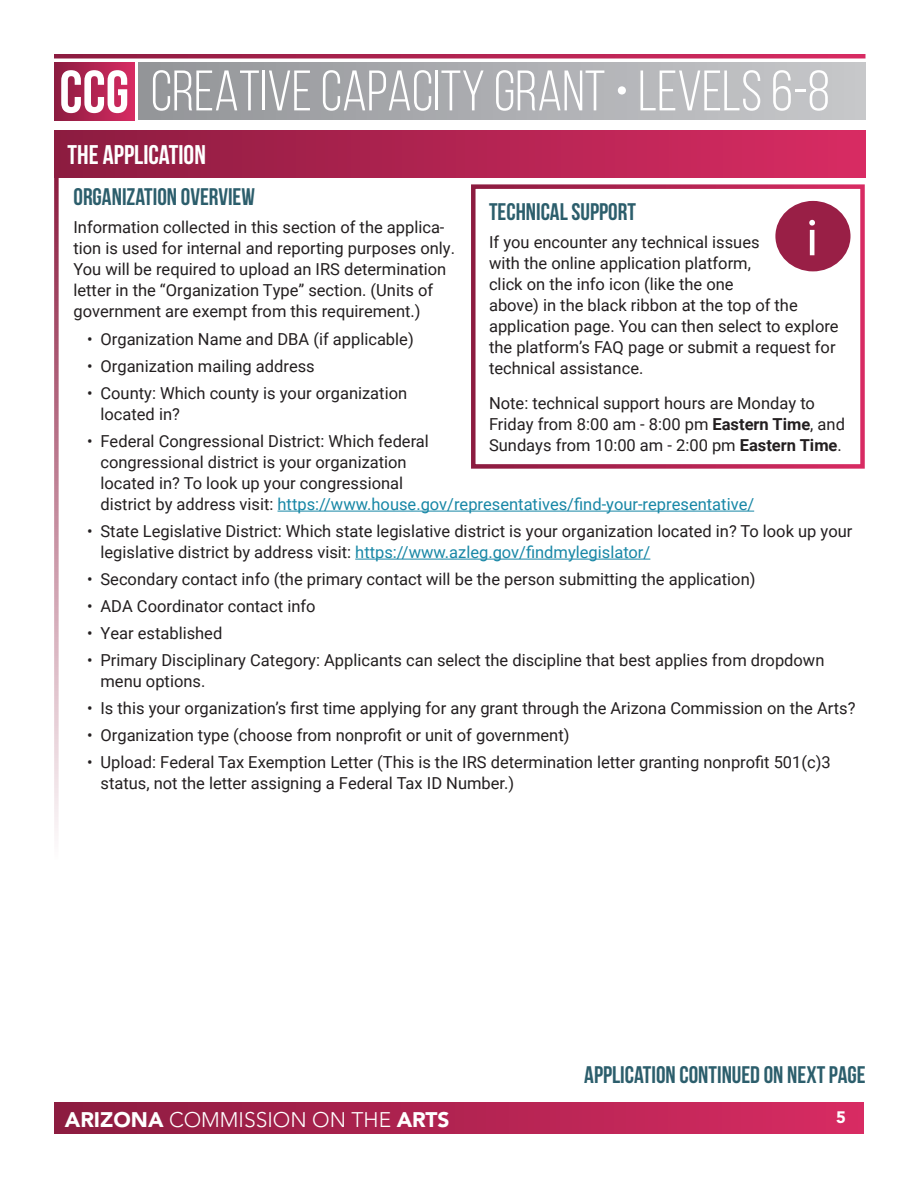
<style>
.page{position:relative;width:918px;height:1188px;background:#fff}
.page>*{position:absolute;margin:0;border:0;box-sizing:border-box;transform-origin:0 0}
.t1{font:57px "Bebas Neue";color:#fff}
.t2{font:52.5px "Myriad Pro";color:#fff}
.Header_2{font:700 27px "Bebas Neue";color:#fff}
.Header_3{font:700 24px "Bebas Neue";color:#2c5e6c}
.t3{font:300 21px "Avenir LT Std";color:#fff}
.Body_1{font:16.5px/21px "Roboto";color:#231f20}
.t4{font:900 16.5px "Avenir LT Std";color:#fff}
.s1{font-weight:700;font-size:60px}
.s2{color:#1887a6}
.s3{font-weight:700}
.s4{font-weight:900}
</style>
<div class="page">
<div style="left:55px;top:1102px;width:808px;height:31px;background:linear-gradient(to right,#8c1c40,#d82b63)"></div>
<div style="left:139px;top:63px;width:727px;height:57px;background:linear-gradient(to right,#939598,#c7c8ca)"></div>
<div style="left:55px;top:63px;width:79px;height:57px;background:linear-gradient(to right,#8c1c40,#d72b62)"></div>
<svg style="left:54px;top:54px;width:812px;height:4px;background:#b12351"></svg>
<hr style="left:278px;top:511px;width:476px;height:1px;background:#1887a6">
<hr style="left:355px;top:559px;width:295px;height:1px;background:#1887a6">
<div style="left:775px;top:201px;width:76px;height:70px;background:#991f46;border-radius:50%"></div>
<div style="left:54px;top:130px;width:812px;height:48px;background:linear-gradient(to right,#8c1c40,#d82b63)"></div>
<svg style="left:54px;top:174px;width:5px;height:659px;background:#c893a4"></svg>
<h1 class="t1" style="left:59px;top:60px;width:772px"><span class="s1">CCG</span> CREATIVE CAPACITY GRANT • LEVELS 6-8</h1>
<p class="Header_2" style="left:68px;top:140px;width:140px">THE APPLICATION</p>
<p class="Header_3" style="left:74px;top:184px;width:183px">ORGANIZATION OVERVIEW</p>
<p class="Body_1" style="left:74px;top:216px;width:383px">Information collected in this section of the applica&shy;tion is used for internal and reporting purposes only.<br>You will be required to upload an IRS determination letter in the “Organization Type” section. (Units of government are exempt from this requirement.)</p>
<p class="Body_1" style="left:87px;top:328px;width:328px">• Organization Name and DBA (if applicable)</p>
<p class="Body_1" style="left:87px;top:355px;width:229px">• Organization mailing address</p>
<p class="Body_1" style="left:100px;top:382px;width:308px;text-indent:-14px">• County: Which county is your organization located in?</p>
<p class="Body_1" style="left:100px;top:430px;width:655px;text-indent:-14px">• Federal Congressional District: Which federal<br>congressional district is your organization<br>located in? To look up your congressional<br>district by address visit: <span class="s2">https://www.house.gov/representatives/find-your-representative/</span></p>
<p class="Body_1" style="left:100px;top:520px;width:754px;text-indent:-14px">• State Legislative District: Which state legislative district is your organization located in? To look up your legislative district by address visit: <span class="s2">https://www.azleg.gov/findmylegislator/</span></p>
<p class="Body_1" style="left:87px;top:568px;width:670px">• Secondary contact info (the primary contact will be the person submitting the application)</p>
<p class="Body_1" style="left:87px;top:595px;width:230px">• ADA Coordinator contact info</p>
<p class="Body_1" style="left:87px;top:622px;width:137px">• Year established</p>
<p class="Body_1" style="left:100px;top:649px;width:725px;text-indent:-14px">• Primary Disciplinary Category: Applicants can select the discipline that best applies from dropdown menu options.</p>
<p class="Body_1" style="left:87px;top:697px;width:770px">• Is this your organization’s first time applying for any grant through the Arizona Commission on the Arts?</p>
<p class="Body_1" style="left:87px;top:724px;width:484px">• Organization type (choose from nonprofit or unit of government)</p>
<p class="Body_1" style="left:100px;top:751px;width:732px;text-indent:-14px">• Upload: Federal Tax Exemption Letter (This is the IRS determination letter granting nonprofit 501(c)3 status, not the letter assigning a Federal Tax ID Number.)</p>
<p class="Header_3" style="left:489px;top:199px;width:148px">TECHNICAL SUPPORT</p>
<p class="Body_1" style="left:489px;top:231px;width:351px">If you encounter any technical issues<br>with the online application platform,<br>click on the info icon (like the one<br>above) in the black ribbon at the top of the application page. You can then select to explore the platform’s FAQ page or submit a request for technical assistance.</p>
<p class="Body_1" style="left:489px;top:392px;width:357px">Note: technical support hours are Monday to<br>Friday from 8:00 am - 8:00 pm <span class="s3">Eastern Time</span>, and<br>Sundays from 10:00 am - 2:00 pm <span class="s3">Eastern Time</span>.</p>
<p class="t2" style="left:806px;top:205px;width:14px">i</p>
<p class="Header_3" style="left:584px;top:1061px;width:283px">APPLICATION CONTINUED ON NEXT PAGE</p>
<p class="t3" style="left:65px;top:1107px;width:386px"><span class="s4">ARIZONA</span> COMMISSION ON THE <span class="s4">ARTS</span></p>
<p class="t4" style="left:836px;top:1107px;width:11px">5</p>
</div>
